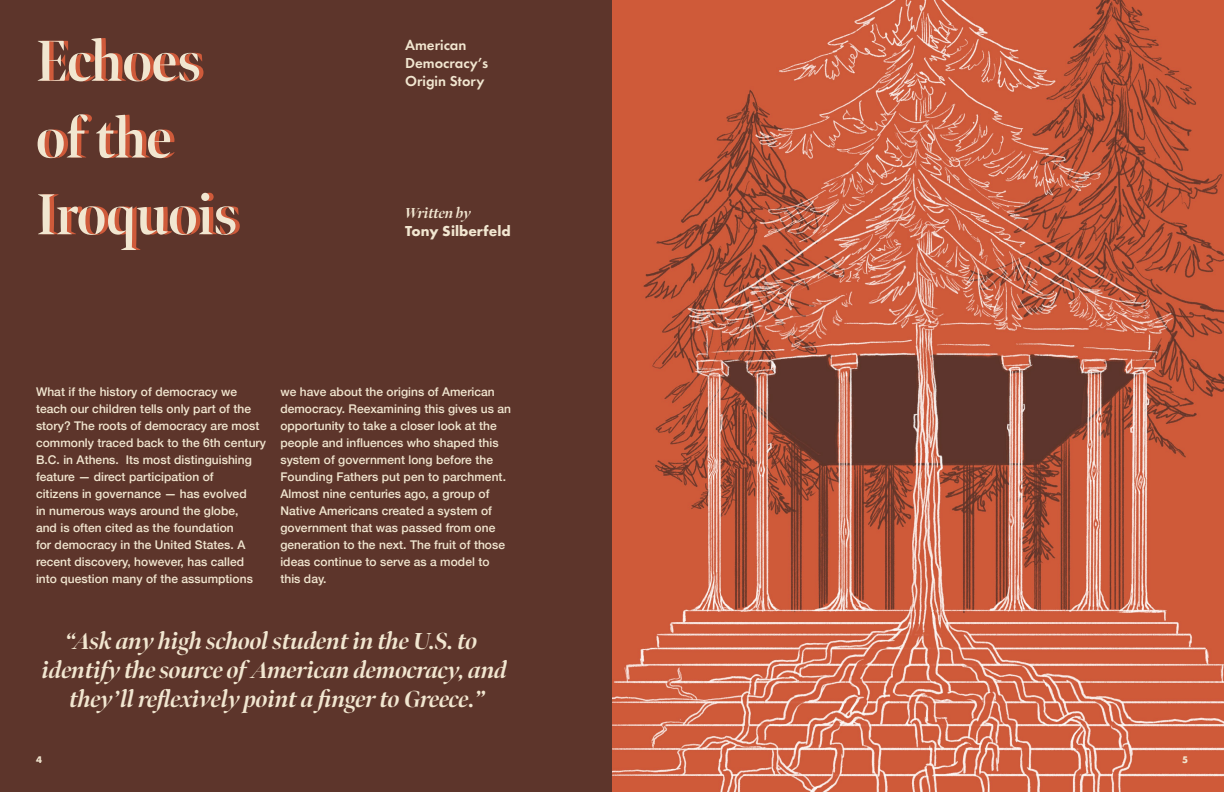
<style>
.page{position:relative;width:1224px;height:792px;background:#fff}
.page>*{position:absolute;margin:0;border:0;box-sizing:border-box;transform-origin:0 0}
.t1{font:600 60px/76.7px "Bennet Banner Condensed";color:#f1e6d0}
.t2{font:italic 700 24px/28.8px "Bennet Banner";color:#f1e6d0;text-align:center}
.t3{font:15px/18px "Futura Dem";color:#f1e6d0}
.t4{font:700 15px "Futura";color:#f1e6d0}
.t5{font:italic 700 15px "Bennet Banner";color:#f1e6d0}
.t6{font:500 12px/17px "Helvetica Neue";letter-spacing:.005em;color:#f1e6d0}
.t7{font:700 10px "Futura";color:#f1e6d0}
</style>
<div class="page">
<div style="left:0;top:0;width:612px;height:792px;background:#5d352b"></div>
<img style="left:612px;top:0;width:612px;height:792px">
<h1 class="t1" style="left:36px;top:23px;width:203px">Echoes of the<br>Iroquois</h1>
<p class="t3" style="left:405px;top:35px;width:85px">American<br>Democracy’s<br>Origin Story</p>
<p class="t5" style="left:405px;top:203px;width:68px">Written by</p>
<p class="t4" style="left:405px;top:221px;width:107px">Tony Silberfeld</p>
<p class="t6" style="left:36px;top:382px;width:232px">What if the history of democracy we teach our children tells only part of the story? The roots of democracy are most commonly traced back to the 6th century B.C. in Athens. Its most distinguishing feature — direct participation of<br>citizens in governance — has evolved<br>in numerous ways around the globe,<br>and is often cited as the foundation<br>for democracy in the United States. A recent discovery, however, has called into question many of the assumptions</p>
<p class="t6" style="left:280px;top:382px;width:232px">we have about the origins of American democracy. Reexamining this gives us an opportunity to take a closer look at the people and influences who shaped this system of government long before the Founding Fathers put pen to parchment.<br>Almost nine centuries ago, a group of Native Americans created a system of government that was passed from one generation to the next. The fruit of those ideas continue to serve as a model to this day.</p>
<h2 class="t2" style="left:42px;top:627px;width:467px">“Ask any high school student in the U.S. to identify the source of American democracy, and they’ll reflexively point a finger to Greece.”</h2>
<p class="t7" style="left:36px;top:753px;width:7px">4</p>
<p class="t7" style="left:1182px;top:753px;width:7px">5</p>
</div>
